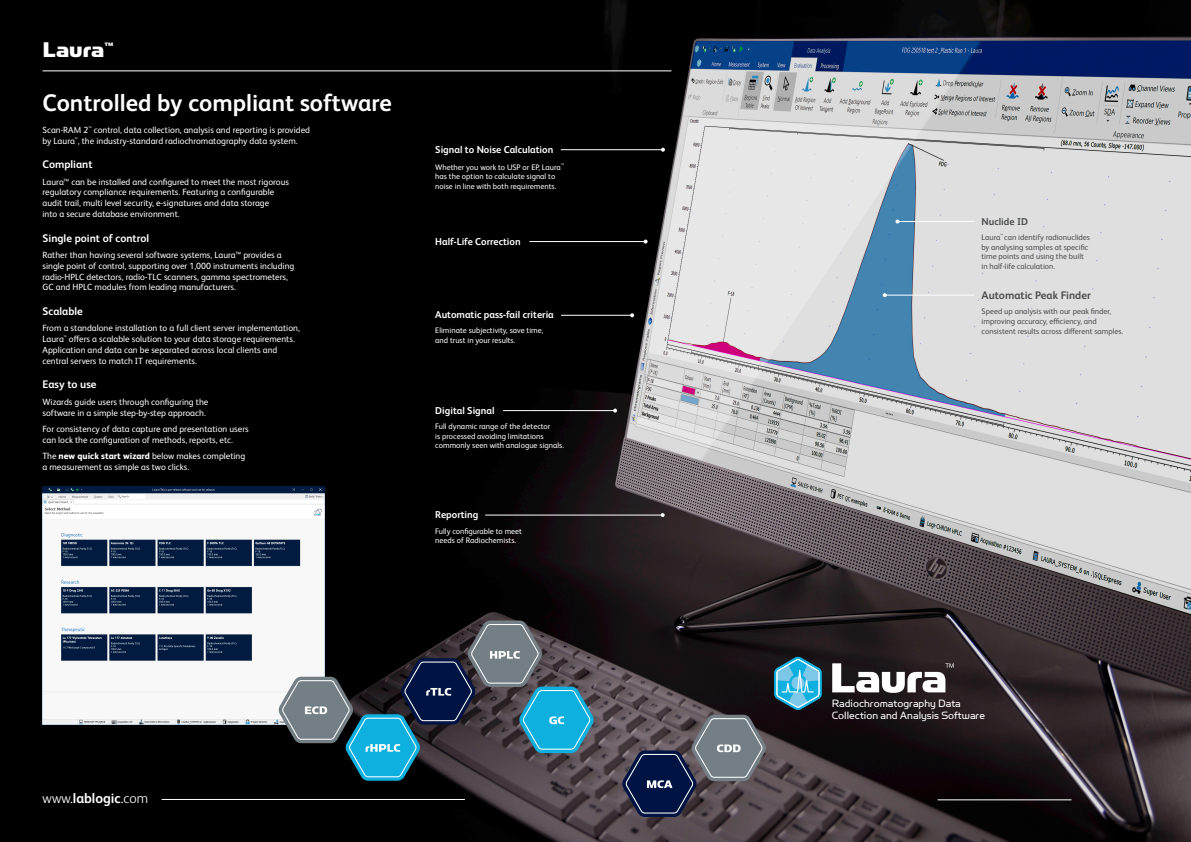
<style>
.page{position:relative;width:1191px;height:842px;background:#fff}
.page>*{position:absolute;margin:0;border:0;box-sizing:border-box;transform-origin:0 0}
.t1{font:700 24px "FS Albert Pro";color:#fff}
.t2{font:24px "Simian Display Chimpanzee";color:#fff}
.t3{font:300 14px "FS Albert Pro";letter-spacing:.005em;color:#fff}
.t4{font:12px/12px "Simian Display Orangutan";color:#fff}
.t5{font:700 11px "FS Albert Pro";color:#fff}
.t6{font:700 11px "FS Albert Pro";color:#4b4c4d}
.t7{font:10.5px "Simian Display Chimpanzee";color:#fff}
.Body_Text{font:700 10px "FS Albert Pro";color:#fff}
.t8{font:700 10px "FS Albert Pro";color:#4b4c4d}
.t9{font:9px/10.8px "FS Albert Pro";color:#fff}
.t10{font:8px/9.6px "FS Albert Pro";color:#fff}
.t11{font:8px/9.6px "FS Albert Pro";color:#4b4c4d}
.s1{font-weight:800}
.s2{font-weight:700}
</style>
<div class="page">
<img style="left:0;top:0;width:1191px;height:842px">
<hr style="left:162px;top:799px;width:303px;height:1px;background:#fff">
<hr style="left:529px;top:241px;width:116px;height:1px;background:#fff">
<svg style="left:643px;top:240px;width:4px;height:4px"></svg>
<hr style="left:43px;top:70px;width:628px;height:1px;background:#fff">
<hr style="left:561px;top:149px;width:102px;height:1px;background:#fff">
<svg style="left:661px;top:148px;width:4px;height:4px"></svg>
<hr style="left:561px;top:315px;width:71px;height:1px;background:#fff">
<svg style="left:630px;top:313px;width:4px;height:4px"></svg>
<hr style="left:503px;top:410px;width:112px;height:1px;background:#fff">
<svg style="left:613px;top:409px;width:4px;height:4px"></svg>
<hr style="left:485px;top:515px;width:177px;height:1px;background:#fff">
<svg style="left:660px;top:513px;width:4px;height:4px"></svg>
<hr style="left:937px;top:799px;width:134px;height:1px;background:#fff">
<hr style="left:884px;top:295px;width:90px;height:1px;background:#fff">
<svg style="left:882px;top:293px;width:4px;height:4px"></svg>
<hr style="left:897px;top:221px;width:77px;height:1px;background:#fff">
<svg style="left:895px;top:220px;width:4px;height:4px"></svg>
<img style="left:43px;top:486px;width:282px;height:238px">
<svg style="left:832px;top:663px;width:121px;height:30px"></svg>
<svg style="left:774px;top:656px;width:48px;height:54px;background:#4898b4"></svg>
<svg style="left:278px;top:621px;width:316px;height:160px;background:#3f5562"></svg>
<svg style="left:622px;top:715px;width:144px;height:102px;background:#505261"></svg>
<p class="t2" style="left:43px;top:37px;width:63px">Laura</p>
<p class="t7" style="left:104px;top:40px;width:10px">™</p>
<p class="t1" style="left:43px;top:85px;width:351px">Controlled by compliant software</p>
<p class="t9" style="left:43px;top:124px;width:269px">Scan-RAM 2<sup>™</sup> control, data collection, analysis and reporting is provided by Laura<sup>™</sup>, the industry-standard radiochromatography data system.</p>
<p class="t5" style="left:43px;top:157px;width:52px">Compliant</p>
<p class="t9" style="left:43px;top:175px;width:248px">Laura™ can be installed and configured to meet the most rigorous regulatory compliance requirements. Featuring a configurable audit trail, multi level security, e-signatures and data storage<br>into a secure database environment.</p>
<p class="t5" style="left:43px;top:230px;width:108px">Single point of control</p>
<p class="t9" style="left:43px;top:249px;width:253px">Rather than having several software systems, Laura™ provides a single point of control, supporting over 1,000 instruments including radio-HPLC detectors, radio-TLC scanners, gamma spectrometers, GC and HPLC modules from leading manufacturers.</p>
<p class="t5" style="left:43px;top:303px;width:42px">Scalable</p>
<p class="t9" style="left:43px;top:322px;width:259px">From a standalone installation to a full client server implementation, Laura<sup>™</sup> offers a scalable solution to your data storage requirements.<br>Application and data can be separated across local clients and central servers to match IT requirements.</p>
<p class="t5" style="left:43px;top:377px;width:56px">Easy to use</p>
<p class="t9" style="left:43px;top:396px;width:167px">Wizards guide users through configuring the software in a simple step-by-step approach.</p>
<p class="t9" style="left:43px;top:423px;width:208px">For consistency of data capture and presentation users can lock the configuration of methods, reports, etc.</p>
<p class="t9" style="left:43px;top:450px;width:204px">The <span class="s1">new quick start wizard</span> below makes completing a measurement as simple as two clicks.</p>
<p class="Body_Text" style="left:435px;top:143px;width:120px">Signal to Noise Calculation</p>
<p class="t10" style="left:435px;top:161px;width:131px">Whether you work to USP or EP, Laura<sup>™ </sup>has the option to calculate signal to noise in line with both requirements.</p>
<p class="Body_Text" style="left:435px;top:234px;width:87px">Half-Life Correction</p>
<p class="Body_Text" style="left:435px;top:308px;width:120px">Automatic pass-fail criteria</p>
<p class="t10" style="left:435px;top:325px;width:110px">Eliminate subjectivity, save time, and trust in your results.</p>
<p class="Body_Text" style="left:435px;top:403px;width:61px">Digital Signal</p>
<p class="t10" style="left:435px;top:421px;width:130px">Full dynamic range of the detector<br>is processed avoiding limitations commonly seen with analogue signals.</p>
<p class="Body_Text" style="left:435px;top:508px;width:45px">Reporting</p>
<p class="t10" style="left:435px;top:525px;width:88px">Fully configurable to meet needs of Radiochemists.</p>
<p class="t3" style="left:43px;top:788px;width:107px">www.<span class="s2">lablogic</span>.com</p>
<p class="t8" style="left:981px;top:214px;width:48px">Nuclide ID</p>
<p class="t11" style="left:981px;top:232px;width:110px">Laura<sup>™</sup> can identify radionuclides by analysing samples at specific time points and using the built in half-life calculation.</p>
<p class="t6" style="left:981px;top:288px;width:111px">Automatic Peak Finder</p>
<p class="t11" style="left:981px;top:306px;width:143px">Speed up analysis with our peak finder, improving accuracy, efficiency, and consistent results across different samples.</p>
<p class="t4" style="left:831px;top:698px;width:155px">Radiochromatography Data<br>Collection and Analysis Software</p>
</div>
